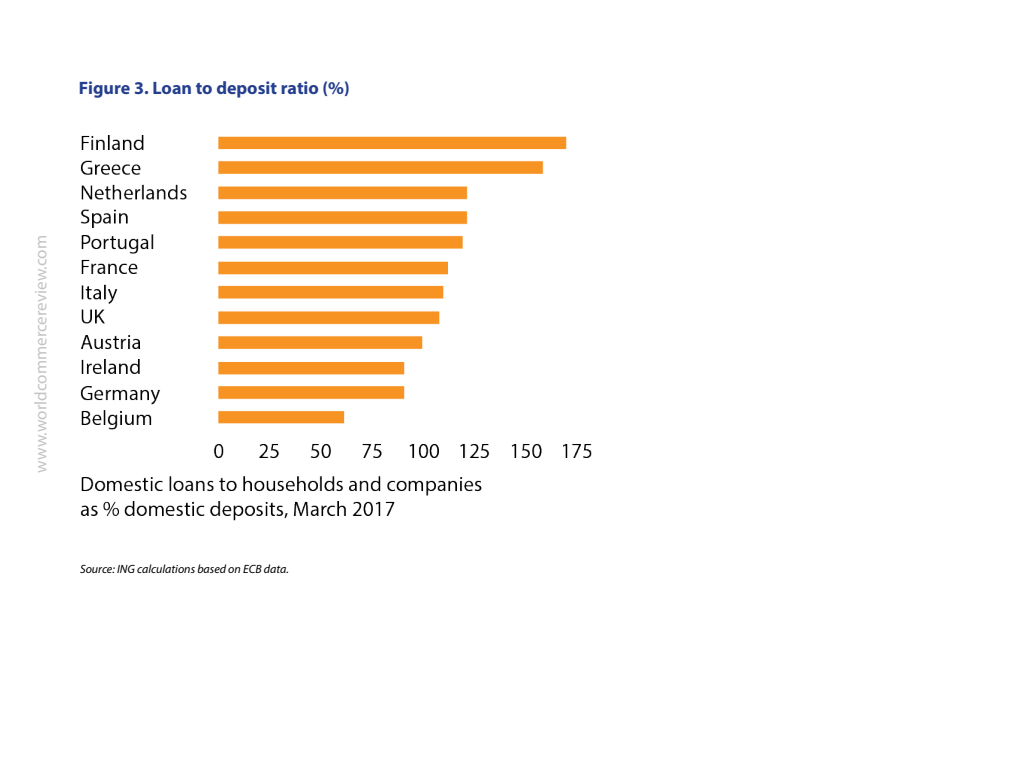
<style>
.page{position:relative;width:1024px;height:768px;background:#fff}
.page>*{position:absolute;margin:0;border:0;box-sizing:border-box;transform-origin:0 0}
.t1{font:700 18px "Myriad Pro";color:#253f8e}
.t2{font:17px "Myriad Pro";color:#c2c3c3}
.t3{font:italic 12px "Myriad Pro";color:#000001}
</style>
<div class="page">
<img style="left:80px;top:135px;width:512px;height:386px">
<h1 class="t1" style="left:79px;top:76px;width:273px">Figure 3. Loan to deposit ratio (%)</h1>
<h2 class="t2" style="left:30px;top:473px;width:239px;rotate:-90deg">www.worldcommercereview.com</h2>
<p class="t3" style="left:80px;top:562px;width:210px">Source: ING calculations based on ECB data.</p>
</div>
